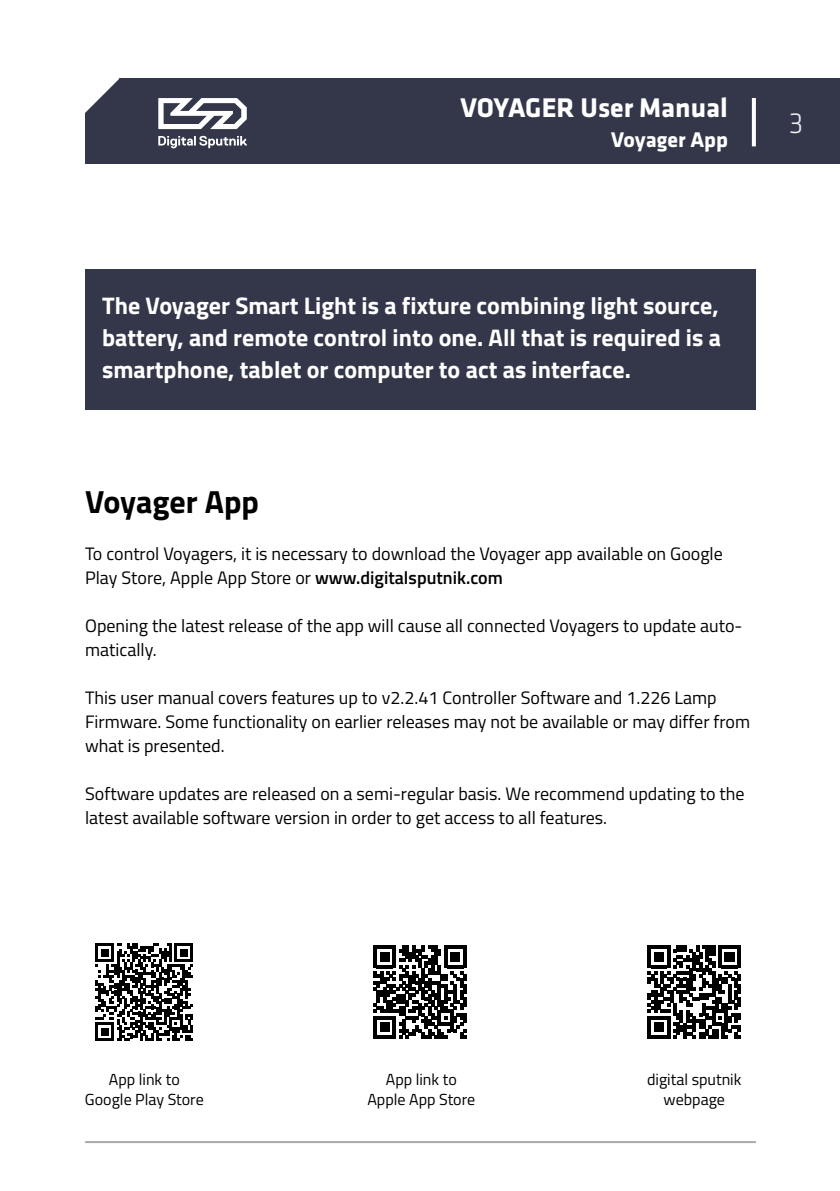
<style>
.page{position:relative;width:840px;height:1191px;background:#fff}
.page>*{position:absolute;margin:0;border:0;box-sizing:border-box;transform-origin:0 0}
.t1{font:700 32px "Titillium Web";color:#000}
.t2{font:300 30px "Klavika";color:#ededee}
.t3{font:700 28px "Klavika";color:#fff}
.t4{font:700 24px/32px "Titillium Web";color:#fff;text-align:justify}
.t5{font:700 22px "Klavika";color:#fff}
.t6{font:18px/24px "Titillium Web";color:#000}
.t7{font:16px/20px "Titillium Web";color:#000;text-align:center}
.s1{font-weight:600}
</style>
<div class="page">
<div style="left:85px;top:79px;width:754px;height:85px;background:#34374a"></div>
<svg style="left:158px;top:136px;width:89px;height:12px"></svg>
<svg style="left:158px;top:98px;width:88px;height:31px"></svg>
<svg style="left:751px;top:98px;width:4px;height:48px"></svg>
<svg style="left:85px;top:78px;width:34px;height:35px"></svg>
<hr style="left:85px;top:1141px;width:670px;height:2px;background:#a7a9ac">
<div style="left:85px;top:270px;width:670px;height:140px;background:#34374a"></div>
<svg style="left:96px;top:943px;width:97px;height:97px"></svg>
<svg style="left:373px;top:945px;width:93px;height:93px"></svg>
<svg style="left:647px;top:945px;width:93px;height:93px"></svg>
<h3 class="t3" style="left:460px;top:92px;width:269px">VOYAGER User Manual</h3>
<p class="t5" style="left:610px;top:128px;width:118px">Voyager App</p>
<h2 class="t2" style="left:788px;top:107px;width:16px">3</h2>
<h3 class="t4" style="left:102px;top:288px;width:620px">The Voyager Smart Light is a fixture combining light source, battery, and remote control into one. All that is required is a smartphone, tablet or computer to act as interface.</h3>
<h1 class="t1" style="left:85px;top:477px;width:175px">Voyager App</h1>
<p class="t6" style="left:85px;top:541px;width:639px">To control Voyagers, it is necessary to download the Voyager app available on Google<br>Play Store, Apple App Store or <span class="s1">www.digitalsputnik.com</span></p>
<p class="t6" style="left:85px;top:613px;width:658px">Opening the latest release of the app will cause all connected Voyagers to update auto&shy;matically.</p>
<p class="t6" style="left:85px;top:685px;width:666px">This user manual covers features up to v2.2.41 Controller Software and 1.226 Lamp<br>Firmware. Some functionality on earlier releases may not be available or may differ from what is presented.</p>
<p class="t6" style="left:85px;top:781px;width:660px">Software updates are released on a semi-regular basis. We recommend updating to the latest available software version in order to get access to all features.</p>
<p class="t7" style="left:85px;top:1068px;width:120px">App link to<br>Google Play Store</p>
<p class="t7" style="left:367px;top:1068px;width:109px">App link to<br>Apple App Store</p>
<p class="t7" style="left:646px;top:1068px;width:96px">digital sputnik webpage</p>
</div>
